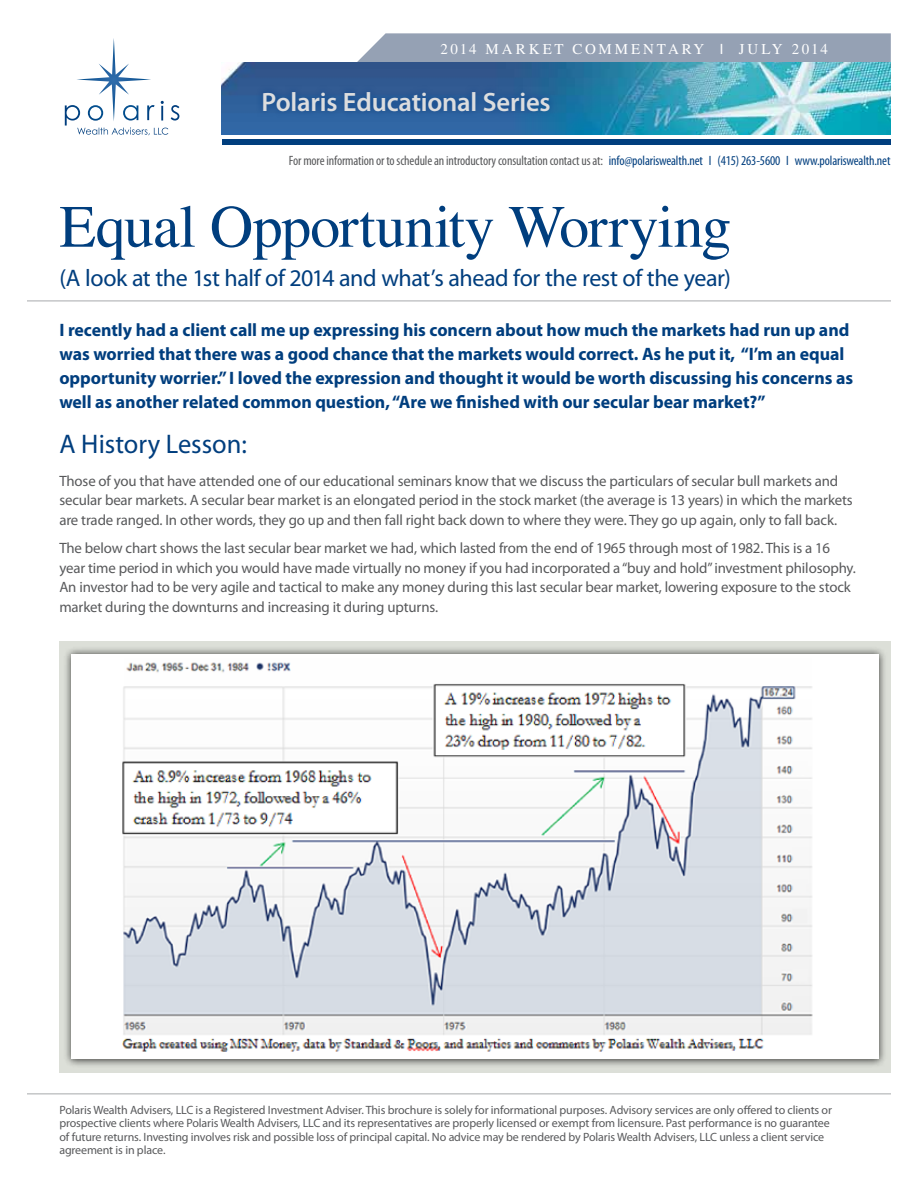
<style>
.page{position:relative;width:918px;height:1188px;background:#fff}
.page>*{position:absolute;margin:0;border:0;box-sizing:border-box;transform-origin:0 0}
.t1{font:60px "Times";letter-spacing:-.01em;color:#003e7e}
.t2{font:27px "Myriad Pro";color:#003e7e}
.t3{font:600 26.7px "Myriad Pro";letter-spacing:-.01em;color:#dcddde}
.t4{font:24px "Myriad";letter-spacing:-.02em;color:#003e7e}
.t5{font:700 18px/24px "Myriad Pro";color:#003e7e}
.t6{font:15px/19.5px "Myriad Pro";letter-spacing:-.01em;color:#58595b}
.t7{font:15px "Times";letter-spacing:.18em;color:#fff}
.t8{font:condensed 13.5px "Myriad Pro";letter-spacing:-.01em;color:#58595b}
.t9{font:12px/13.5px "Myriad Pro";letter-spacing:-.01em;color:#58595b}
.s1{font-family:"Myriad"}
.s2{color:#003e7e}
</style>
<div class="page">
<div style="left:59px;top:642px;width:832px;height:431px;background:#dcdfd8"></div>
<div style="left:63px;top:646px;width:825px;height:422px;background:#000;opacity:.75"></div>
<div style="left:71px;top:654px;width:808px;height:405px;background:#fff"></div>
<hr style="left:27px;top:301px;width:864px;height:1px;background:#a7a9ac">
<svg style="left:354px;top:33px;width:537px;height:30px;background:#96a4b6"></svg>
<img style="left:222px;top:63px;width:669px;height:72px">
<svg style="left:65px;top:38px;width:114px;height:88px"></svg>
<div style="left:222px;top:139px;width:669px;height:6px;background:#003e7e"></div>
<div style="left:256px;top:84px;width:302px;height:35px;background:#013b82;opacity:.75"></div>
<hr style="left:27px;top:1094px;width:864px;height:1px;background:#a7a9ac">
<img style="left:122px;top:662px;width:691px;height:390px">
<p class="t7" style="left:440px;top:40px;width:389px">2014 MARKET COMMENTARY <span class="s1">I</span> JULY 2014</p>
<h3 class="t3" style="left:261px;top:85px;width:291px">Polaris Educational Series</h3>
<p class="t8" style="left:289px;top:153px;width:603px">For more information or to schedule an introductory consultation contact us at: <span class="s2">info@polariswealth.net I (415) 263-5600 I www.polariswealth.net</span></p>
<h1 class="t1" style="left:59px;top:193px;width:673px">Equal Opportunity Worrying</h1>
<h3 class="t4" style="left:59px;top:266px;width:673px">(A look at the 1st half of 2014 and what’s ahead for the rest of the year)</h3>
<p class="t5" style="left:59px;top:317px;width:795px">I recently had a client call me up expressing his concern about how much the markets had run up and was worried that there was a good chance that the markets would correct. As he put it, “I’m an equal opportunity worrier.” I loved the expression and thought it would be worth discussing his concerns as well as another related common question, “Are we finished with our secular bear market?”</p>
<h2 class="t2" style="left:59px;top:427px;width:189px">A History Lesson:</h2>
<p class="t6" style="left:59px;top:471px;width:795px">Those of you that have attended one of our educational seminars know that we discuss the particulars of secular bull markets and secular bear markets. A secular bear market is an elongated period in the stock market (the average is 13 years) in which the markets are trade ranged. In other words, they go up and then fall right back down to where they were. They go up again, only to fall back.</p>
<p class="t6" style="left:59px;top:538px;width:798px">The below chart shows the last secular bear market we had, which lasted from the end of 1965 through most of 1982. This is a 16 year time period in which you would have made virtually no money if you had incorporated a “buy and hold” investment philosophy.<br>An investor had to be very agile and tactical to make any money during this last secular bear market, lowering exposure to the stock market during the downturns and increasing it during upturns.</p>
<p class="t9" style="left:59px;top:1103px;width:774px">Polaris Wealth Advisers, LLC is a Registered Investment Adviser. This brochure is solely for informational purposes. Advisory services are only offered to clients or prospective clients where Polaris Wealth Advisers, LLC and its representatives are properly licensed or exempt from licensure. Past performance is no guarantee of future returns. Investing involves risk and possible loss of principal capital. No advice may be rendered by Polaris Wealth Advisers, LLC unless a client service agreement is in place.</p>
</div>
